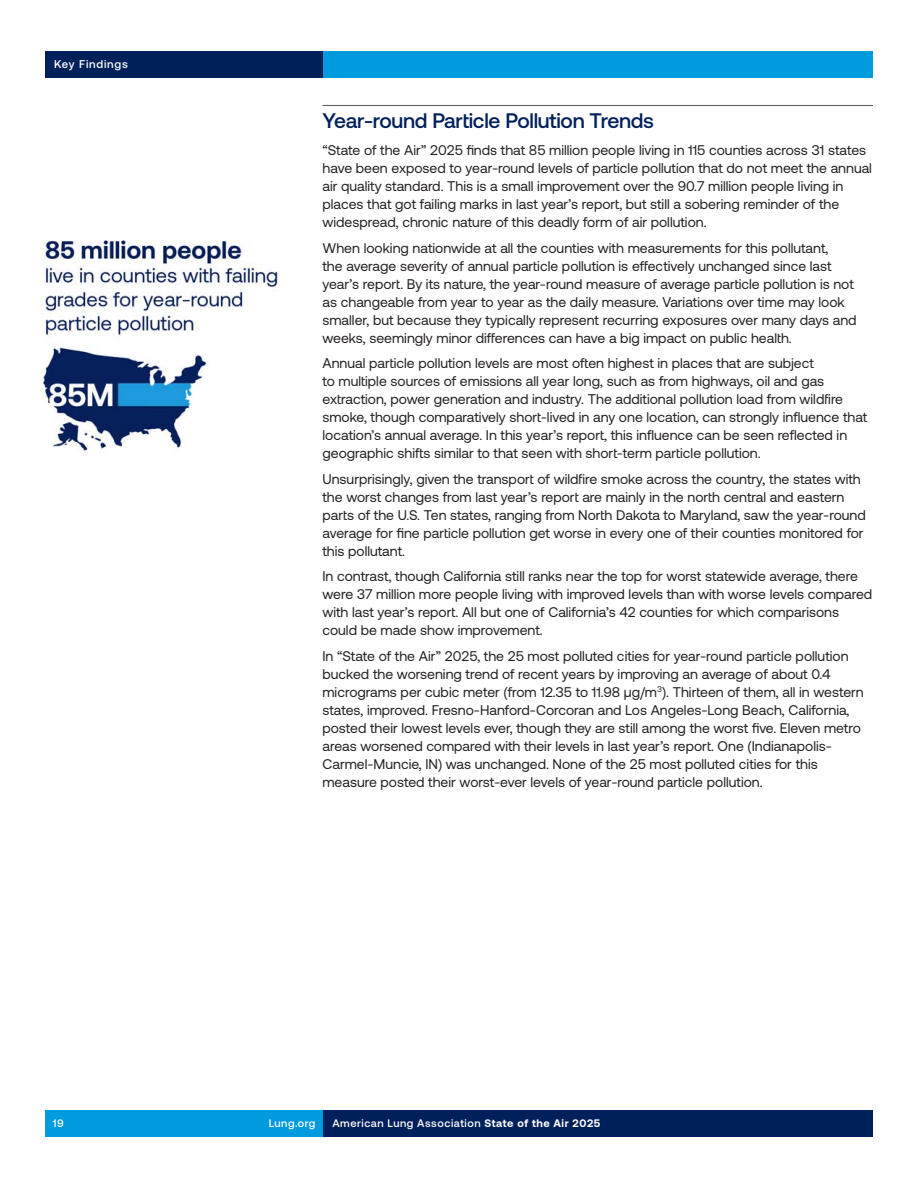
<style>
.page{position:relative;width:918px;height:1188px;background:#fff}
.page>*{position:absolute;margin:0;border:0;box-sizing:border-box;transform-origin:0 0}
.Front_Matter_Right_Head{font:500 21px "Aeonik";letter-spacing:-.015em;color:#00205b}
.Front_Matter_Body{font:14.1px/18px "Aeonik";color:#231f20}
.t1{font:500 11.25px "Aeonik";letter-spacing:.07em;color:#fff}
.t2{font:500 10.8px "Aeonik";letter-spacing:.05em;color:#fff}
.s1{font-weight:700}
</style>
<div class="page">
<div style="left:323px;top:51px;width:550px;height:27px;background:#009bde"></div>
<div style="left:45px;top:51px;width:278px;height:27px;background:#00205b"></div>
<div style="left:323px;top:1110px;width:550px;height:27px;background:#00205b"></div>
<div style="left:45px;top:1110px;width:278px;height:27px;background:#009bde"></div>
<hr style="left:322px;top:105px;width:551px;height:1px;background:#54555a">
<img style="left:42px;top:239px;width:236px;height:214px">
<p class="t1" style="left:54px;top:58px;width:75px">Key Findings</p>
<p class="Front_Matter_Right_Head" style="left:322px;top:109px;width:333px">Year-round Particle Pollution Trends</p>
<p class="Front_Matter_Body" style="left:322px;top:142px;width:551px">“State of the Air” 2025 finds that 85 million people living in 115 counties across 31 states have been exposed to year-round levels of particle pollution that do not meet the annual air quality standard. This is a small improvement over the 90.7 million people living in places that got failing marks in last year’s report, but still a sobering reminder of the widespread, chronic nature of this deadly form of air pollution.</p>
<p class="Front_Matter_Body" style="left:322px;top:239px;width:536px">When looking nationwide at all the counties with measurements for this pollutant,<br>the average severity of annual particle pollution is effectively unchanged since last year’s report. By its nature, the year-round measure of average particle pollution is not as changeable from year to year as the daily measure. Variations over time may look smaller, but because they typically represent recurring exposures over many days and weeks, seemingly minor differences can have a big impact on public health.</p>
<p class="Front_Matter_Body" style="left:322px;top:355px;width:546px">Annual particle pollution levels are most often highest in places that are subject<br>to multiple sources of emissions all year long, such as from highways, oil and gas extraction, power generation and industry. The additional pollution load from wildfire smoke, though comparatively short-lived in any one location, can strongly influence that location’s annual average. In this year’s report, this influence can be seen reflected in geographic shifts similar to that seen with short-term particle pollution.</p>
<p class="Front_Matter_Body" style="left:322px;top:470px;width:545px">Unsurprisingly, given the transport of wildfire smoke across the country, the states with the worst changes from last year’s report are mainly in the north central and eastern parts of the U.S. Ten states, ranging from North Dakota to Maryland, saw the year-round average for fine particle pollution get worse in every one of their counties monitored for this pollutant.</p>
<p class="Front_Matter_Body" style="left:322px;top:568px;width:551px">In contrast, though California still ranks near the top for worst statewide average, there were 37 million more people living with improved levels than with worse levels compared with last year’s report. All but one of California’s 42 counties for which comparisons could be made show improvement.</p>
<p class="Front_Matter_Body" style="left:322px;top:647px;width:543px">In “State of the Air” 2025, the 25 most polluted cities for year-round particle pollution bucked the worsening trend of recent years by improving an average of about 0.4 micrograms per cubic meter (from 12.35 to 11.98 µg/m<sup>3</sup>). Thirteen of them, all in western states, improved. Fresno-Hanford-Corcoran and Los Angeles-Long Beach, California, posted their lowest levels ever, though they are still among the worst five. Eleven metro areas worsened compared with their levels in last year’s report. One (Indianapolis-Carmel-Muncie, IN) was unchanged. None of the 25 most polluted cities for this measure posted their worst-ever levels of year-round particle pollution.</p>
<p class="t2" style="left:53px;top:1117px;width:12px">19</p>
<p class="t2" style="left:269px;top:1117px;width:48px">Lung.org</p>
<p class="t2" style="left:332px;top:1117px;width:269px">American Lung Association <span class="s1">State of the Air 2025</span></p>
</div>
